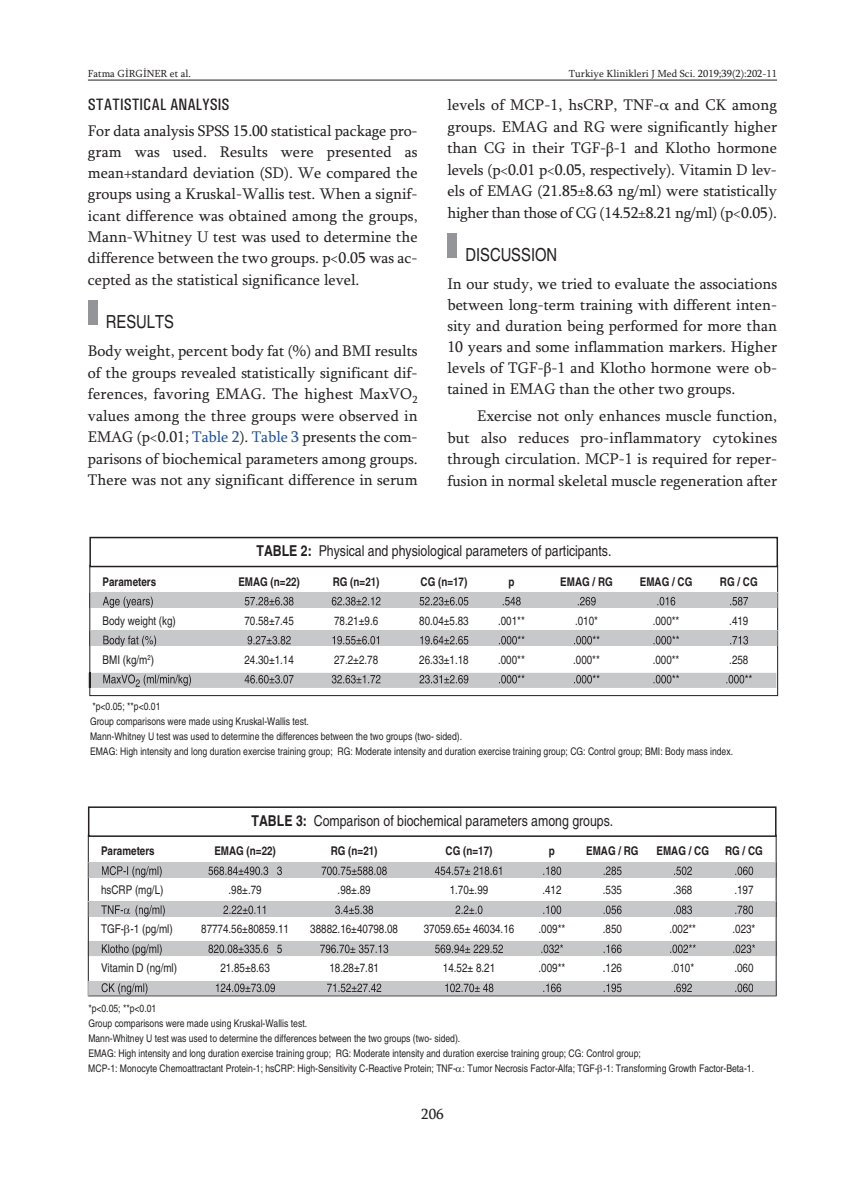
<style>
.page{position:relative;width:865px;height:1197px;background:#fff}
.page>*{position:absolute;margin:0;border:0;box-sizing:border-box;transform-origin:0 0}
.t1{font:condensed 18px "Helvetica";color:#231f20}
.t2{font:500 condensed 16.5px "Univers";color:#231f20}
.t3{font:15.75px/21.5px "Sylfaen";color:#231f20;text-align:justify}
.t4{font:condensed 15px "Helvetica";color:#231f20}
.t5{font:15px "Sylfaen";color:#231f20}
.t6{font:condensed 12px "Helvetica";color:#231f20}
.t7{font:700 condensed 12px "Helvetica";color:#231f20}
.t8{font:condensed 10.5px/15px "Helvetica";color:#231f20}
.t9{font:10.5px "Sylfaen";color:#231f20}
.s1{color:#1c52a4}
.s2{font-weight:700}
</style>
<div class="page">
<hr style="left:88px;top:80px;width:689px;height:1px;background:#231f20">
<div style="left:447px;top:233px;width:9px;height:25px;background:#939598"></div>
<div style="left:88px;top:300px;width:9px;height:25px;background:#939598"></div>
<div style="left:89px;top:536px;width:689px;height:31px;border:2px solid #231f20"></div>
<svg style="left:91px;top:593px;width:686px;height:15px;background:#bbbcbe"></svg>
<svg style="left:89px;top:593px;width:2px;height:15px"></svg>
<svg style="left:777px;top:593px;width:1px;height:15px"></svg>
<svg style="left:103px;top:596px;width:152px;height:12px;background:#b8b8ba"></svg>
<div style="left:90px;top:630px;width:687px;height:16px;background:#c7c8ca"></div>
<svg style="left:89px;top:630px;width:2px;height:16px"></svg>
<svg style="left:777px;top:630px;width:1px;height:16px"></svg>
<svg style="left:103px;top:635px;width:151px;height:11px"></svg>
<svg style="left:88px;top:672px;width:688px;height:16px;background:#bcbdbf"></svg>
<div style="left:88px;top:806px;width:688px;height:30px;border:2px solid #231f20"></div>
<svg style="left:89px;top:862px;width:686px;height:15px;background:#bababc"></svg>
<svg style="left:88px;top:862px;width:1px;height:15px"></svg>
<svg style="left:775px;top:862px;width:2px;height:15px"></svg>
<svg style="left:102px;top:866px;width:122px;height:11px"></svg>
<div style="left:89px;top:901px;width:686px;height:15px;background:#c7c8ca"></div>
<svg style="left:88px;top:901px;width:1px;height:15px"></svg>
<svg style="left:775px;top:901px;width:2px;height:15px"></svg>
<svg style="left:89px;top:980px;width:687px;height:15px;background:#bfbfc1"></svg>
<svg style="left:101px;top:905px;width:272px;height:11px"></svg>
<svg style="left:88px;top:925px;width:689px;height:30px"></svg>
<p class="t9" style="left:88px;top:67px;width:105px">Fatma GİRGİNER et al.</p>
<p class="t9" style="left:569px;top:67px;width:209px">Turkiye Klinikleri J Med Sci. 2019;39(2):202-11</p>
<p class="t2" style="left:88px;top:95px;width:143px">STATISTICAL ANALYSIS</p>
<p class="t3" style="left:88px;top:119px;width:331px">For data analysis SPSS 15.00 statistical package pro&shy;gram was used. Results were presented as mean+standard deviation (SD). We compared the groups using a Kruskal-Wallis test. When a signif&shy;icant difference was obtained among the groups, Mann-Whitney U test was used to determine the difference between the two groups. p&lt;0.05 was ac&shy;cepted as the statistical significance level.</p>
<p class="t1" style="left:106px;top:311px;width:70px">RESULTS</p>
<p class="t3" style="left:88px;top:340px;width:331px">Body weight, percent body fat (%) and BMI results of the groups revealed statistically significant dif&shy;ferences, favoring EMAG. The highest MaxVO<sub>2 </sub>values among the three groups were observed in EMAG (p&lt;0.01; <span class="s1">Table 2</span>). <span class="s1">Table 3</span> presents the com&shy;parisons of biochemical parameters among groups.<br>There was not any significant difference in serum</p>
<p class="t3" style="left:447px;top:94px;width:331px">levels of MCP-1, hsCRP, TNF-α and CK among groups. EMAG and RG were significantly higher than CG in their TGF-β-1 and Klotho hormone levels (p&lt;0.01 p&lt;0.05, respectively). Vitamin D lev&shy;els of EMAG (21.85±8.63 ng/ml) were statistically higher than those of CG (14.52±8.21 ng/ml) (p&lt;0.05).</p>
<p class="t1" style="left:465px;top:244px;width:93px">DISCUSSION</p>
<p class="t3" style="left:447px;top:272px;width:331px;line-height:21px">In our study, we tried to evaluate the associations between long-term training with different inten&shy;sity and duration being performed for more than 10 years and some inflammation markers. Higher levels of TGF-β-1 and Klotho hormone were ob&shy;tained in EMAG than the other two groups.</p>
<p class="t3" style="left:447px;top:405px;width:331px;text-indent:30px">Exercise not only enhances muscle function, but also reduces pro-inflammatory cytokines through circulation. MCP-1 is required for reper&shy;fusion in normal skeletal muscle regeneration after</p>
<p class="t4" style="left:256px;top:542px;width:356px"><span class="s2">TABLE 2:</span> Physical and physiological parameters of participants.</p>
<p class="t7" style="left:103px;top:574px;width:55px">Parameters</p>
<p class="t7" style="left:238px;top:574px;width:63px">EMAG (n=22)</p>
<p class="t7" style="left:333px;top:574px;width:48px">RG (n=21)</p>
<p class="t7" style="left:420px;top:574px;width:48px">CG (n=17)</p>
<p class="t7" style="left:508px;top:574px;width:8px">p</p>
<p class="t7" style="left:560px;top:574px;width:54px">EMAG / RG</p>
<p class="t7" style="left:640px;top:574px;width:54px">EMAG / CG</p>
<p class="t7" style="left:720px;top:574px;width:39px">RG / CG</p>
<p class="t6" style="left:103px;top:613px;width:75px">Body weight (kg)</p>
<p class="t6" style="left:244px;top:613px;width:51px">70.58±7.45</p>
<p class="t6" style="left:334px;top:613px;width:46px">78.21±9.6</p>
<p class="t6" style="left:419px;top:613px;width:51px">80.04±5.83</p>
<p class="t6" style="left:498px;top:613px;width:28px">.001**</p>
<p class="t6" style="left:575px;top:613px;width:24px">.010*</p>
<p class="t6" style="left:652px;top:613px;width:28px">.000**</p>
<p class="t6" style="left:729px;top:613px;width:21px">.419</p>
<p class="t6" style="left:103px;top:652px;width:53px">BMI (kg/m<sup>2</sup>)</p>
<p class="t6" style="left:244px;top:652px;width:51px">24.30±1.14</p>
<p class="t6" style="left:334px;top:652px;width:46px">27.2±2.78</p>
<p class="t6" style="left:419px;top:652px;width:51px">26.33±1.18</p>
<p class="t6" style="left:498px;top:652px;width:28px">.000**</p>
<p class="t6" style="left:573px;top:652px;width:28px">.000**</p>
<p class="t6" style="left:652px;top:652px;width:28px">.000**</p>
<p class="t6" style="left:729px;top:652px;width:21px">.258</p>
<p class="t8" style="left:90px;top:699px;width:644px">*p&lt;0.05; **p&lt;0.01<br>Group comparisons were made using Kruskal-Wallis test.<br>Mann-Whitney U test was used to determine the differences between the two groups (two- sided).<br>EMAG: High intensity and long duration exercise training group; RG: Moderate intensity and duration exercise training group; CG: Control group; BMI: Body mass index.</p>
<p class="t4" style="left:251px;top:811px;width:363px"><span class="s2">TABLE 3:</span> Comparison of biochemical parameters among groups.</p>
<p class="t7" style="left:101px;top:844px;width:55px">Parameters</p>
<p class="t7" style="left:214px;top:844px;width:63px">EMAG (n=22)</p>
<p class="t7" style="left:331px;top:844px;width:48px">RG (n=21)</p>
<p class="t7" style="left:445px;top:844px;width:48px">CG (n=17)</p>
<p class="t7" style="left:549px;top:844px;width:8px">p</p>
<p class="t7" style="left:586px;top:844px;width:54px">EMAG / RG</p>
<p class="t7" style="left:656px;top:844px;width:54px">EMAG / CG</p>
<p class="t7" style="left:725px;top:844px;width:39px">RG / CG</p>
<p class="t6" style="left:101px;top:883px;width:64px">hsCRP (mg/L)</p>
<p class="t6" style="left:228px;top:883px;width:35px">.98±.79</p>
<p class="t6" style="left:337px;top:883px;width:35px">.98±.89</p>
<p class="t6" style="left:450px;top:883px;width:40px">1.70±.99</p>
<p class="t6" style="left:542px;top:883px;width:21px">.412</p>
<p class="t6" style="left:603px;top:883px;width:21px">.535</p>
<p class="t6" style="left:673px;top:883px;width:21px">.368</p>
<p class="t6" style="left:734px;top:883px;width:21px">.197</p>
<p class="t6" style="left:101px;top:922px;width:73px">TGF- -1 (pg/ml)</p>
<p class="t6" style="left:201px;top:922px;width:89px">87774.56±80859.11</p>
<p class="t6" style="left:310px;top:922px;width:89px">38882.16±40798.08</p>
<p class="t6" style="left:424px;top:922px;width:92px">37059.65± 46034.16</p>
<p class="t6" style="left:538px;top:922px;width:28px">.009**</p>
<p class="t6" style="left:603px;top:922px;width:21px">.850</p>
<p class="t6" style="left:669px;top:922px;width:28px">.002**</p>
<p class="t6" style="left:732px;top:922px;width:24px">.023*</p>
<p class="t6" style="left:101px;top:961px;width:77px">Vitamin D (ng/ml)</p>
<p class="t6" style="left:220px;top:961px;width:51px">21.85±8.63</p>
<p class="t6" style="left:329px;top:961px;width:51px">18.28±7.81</p>
<p class="t6" style="left:443px;top:961px;width:54px">14.52± 8.21</p>
<p class="t6" style="left:538px;top:961px;width:28px">.009**</p>
<p class="t6" style="left:603px;top:961px;width:21px">.126</p>
<p class="t6" style="left:671px;top:961px;width:24px">.010*</p>
<p class="t6" style="left:734px;top:961px;width:21px">.060</p>
<p class="t8" style="left:88px;top:1000px;width:667px">*p&lt;0.05; **p&lt;0.01<br>Group comparisons were made using Kruskal-Wallis test.<br>Mann-Whitney U test was used to determine the differences between the two groups (two- sided).<br>EMAG: High intensity and long duration exercise training group; RG: Moderate intensity and duration exercise training group; CG: Control group;<br>MCP-1: Monocyte Chemoattractant Protein-1; hsCRP: High-Sensitivity C-Reactive Protein; TNF- : Tumor Necrosis Factor-Alfa; TGF- -1: Transforming Growth Factor-Beta-1.</p>
<p class="t5" style="left:421px;top:1104px;width:24px">206</p>
</div>
